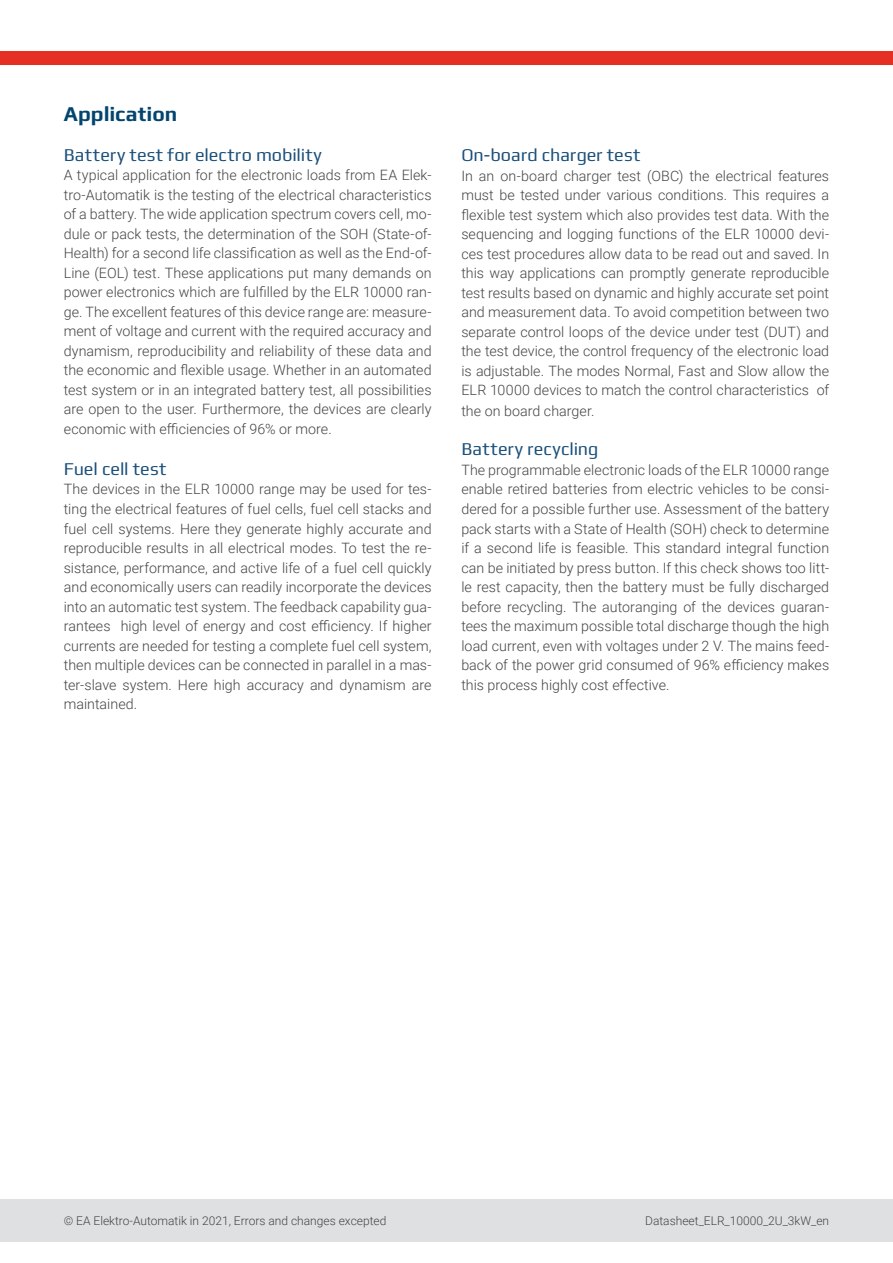
<style>
.page{position:relative;width:893px;height:1263px;background:#fff}
.page>*{position:absolute;margin:0;border:0;box-sizing:border-box;transform-origin:0 0}
.t1{font:700 21px "Play";letter-spacing:-.005em;color:#03456f}
.t2{font:18px "Play";letter-spacing:.005em;color:#1b507a}
.t3{font:300 14.25px/19.5px "Roboto";letter-spacing:.005em;color:#444443;text-align:justify}
.t4{font:300 12px "Roboto";color:#444443}
</style>
<div class="page">
<div style="left:0;top:1199px;width:893px;height:43px;background:#dfe0e2"></div>
<div style="left:0;top:52px;width:893px;height:13px;background:#e52f25"></div>
<h1 class="t1" style="left:64px;top:99px;width:115px">Application</h1>
<p class="t2" style="left:64px;top:143px;width:260px">Battery test for electro mobility</p>
<p class="t3" style="left:64px;top:165px;width:369px">A typical application for the electronic loads from EA Elek&shy;tro-Automatik is the testing of the electrical characteristics of a battery. The wide application spectrum covers cell, mo&shy;dule or pack tests, the determination of the SOH (State-of-Health) for a second life classification as well as the End-of-Line (EOL) test. These applications put many demands on power electronics which are fulfilled by the ELR 10000 ran&shy;ge. The excellent features of this device range are: measure&shy;ment of voltage and current with the required accuracy and dynamism, reproducibility and reliability of these data and the economic and flexible usage. Whether in an automated test system or in an integrated battery test, all possibilities are open to the user. Furthermore, the devices are clearly economic with efficiencies of 96% or more.</p>
<p class="t2" style="left:64px;top:456px;width:104px">Fuel cell test</p>
<p class="t3" style="left:64px;top:479px;width:369px">The devices in the ELR 10000 range may be used for tes&shy;ting the electrical features of fuel cells, fuel cell stacks and fuel cell systems. Here they generate highly accurate and reproducible results in all electrical modes. To test the re&shy;sistance, performance, and active life of a fuel cell quickly and economically users can readily incorporate the devices into an automatic test system. The feedback capability gua&shy;rantees high level of energy and cost efficiency. If higher currents are needed for testing a complete fuel cell system, then multiple devices can be connected in parallel in a mas&shy;ter-slave system. Here high accuracy and dynamism are maintained.</p>
<p class="t2" style="left:461px;top:143px;width:180px">On-board charger test</p>
<p class="t3" style="left:461px;top:166px;width:369px">In an on-board charger test (OBC) the electrical features must be tested under various conditions. This requires a flexible test system which also provides test data. With the sequencing and logging functions of the ELR 10000 devi&shy;ces test procedures allow data to be read out and saved. In this way applications can promptly generate reproducible test results based on dynamic and highly accurate set point and measurement data. To avoid competition between two separate control loops of the device under test (DUT) and the test device, the control frequency of the electronic load is adjustable. The modes Normal, Fast and Slow allow the ELR 10000 devices to match the control characteristics of the on board charger.</p>
<p class="t2" style="left:461px;top:437px;width:138px">Battery recycling</p>
<p class="t3" style="left:461px;top:460px;width:369px">The programmable electronic loads of the ELR 10000 range enable retired batteries from electric vehicles to be consi&shy;dered for a possible further use. Assessment of the battery pack starts with a State of Health (SOH) check to determine if a second life is feasible. This standard integral function can be initiated by press button. If this check shows too litt&shy;le rest capacity, then the battery must be fully discharged before recycling. The autoranging of the devices guaran&shy;tees the maximum possible total discharge though the high load current, even with voltages under 2 V. The mains feed&shy;back of the power grid consumed of 96% efficiency makes this process highly cost effective.</p>
<p class="t4" style="left:64px;top:1212px;width:324px">© EA Elektro-Automatik in 2021, Errors and changes excepted</p>
<p class="t4" style="left:645px;top:1212px;width:186px">Datasheet_ELR_10000_2U_3kW_en</p>
</div>
